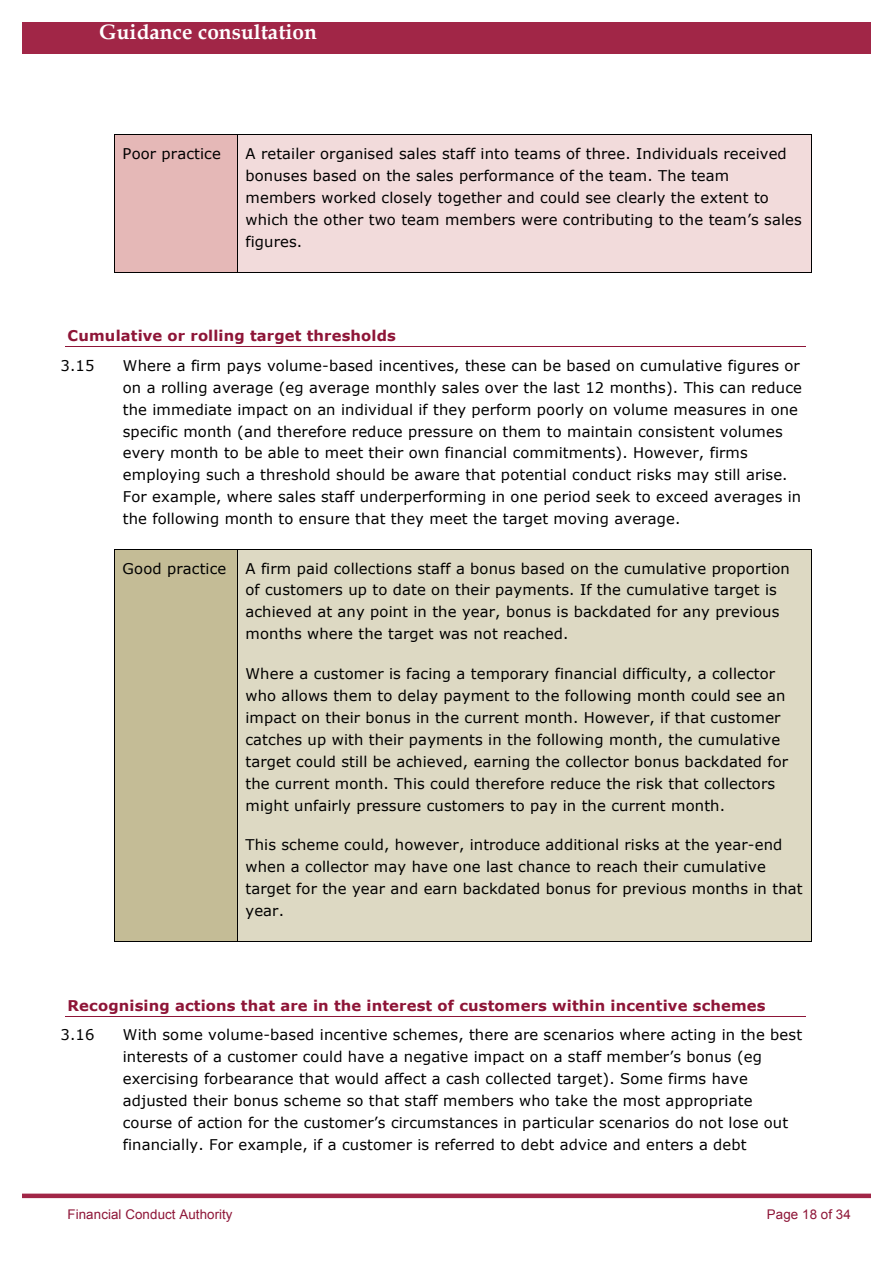
<style>
.page{position:relative;width:893px;height:1262px;background:#fff}
.page>*{position:absolute;margin:0;border:0;box-sizing:border-box;transform-origin:0 0}
.t1{font:700 20.85px "Book Antiqua";letter-spacing:.005em;color:#fff}
.t2{font:14.7px/21.9px "Verdana";letter-spacing:.01em;color:#000}
.t3{font:700 14.7px "Verdana";letter-spacing:.01em;color:#8e1537}
.t4{font:13.35px "Arial";letter-spacing:.01em;color:#8e1537}
</style>
<div class="page">
<div style="left:22px;top:1193px;width:848px;height:5px;background:#a12647"></div>
<div style="left:22px;top:22px;width:848px;height:32px;background:#a12647"></div>
<div style="left:115px;top:135px;width:122px;height:137px;background:#e5b8b7"></div>
<div style="left:238px;top:135px;width:573px;height:137px;background:#f2dbdb"></div>
<hr style="left:115px;top:134px;width:122px;height:1px;background:#000">
<hr style="left:238px;top:134px;width:573px;height:1px;background:#000">
<hr style="left:114px;top:135px;width:1px;height:137px;background:#000">
<hr style="left:115px;top:272px;width:122px;height:1px;background:#000">
<hr style="left:237px;top:135px;width:1px;height:137px;background:#000">
<hr style="left:238px;top:272px;width:573px;height:1px;background:#000">
<hr style="left:811px;top:135px;width:1px;height:137px;background:#000">
<hr style="left:65px;top:346px;width:740px;height:1px;background:#8e1537">
<div style="left:115px;top:550px;width:122px;height:391px;background:#c4bc96"></div>
<div style="left:238px;top:550px;width:573px;height:391px;background:#ddd9c3"></div>
<hr style="left:115px;top:549px;width:122px;height:1px;background:#000">
<hr style="left:238px;top:549px;width:573px;height:1px;background:#000">
<hr style="left:114px;top:550px;width:1px;height:391px;background:#000">
<hr style="left:115px;top:941px;width:122px;height:1px;background:#000">
<hr style="left:237px;top:550px;width:1px;height:391px;background:#000">
<hr style="left:238px;top:941px;width:573px;height:1px;background:#000">
<hr style="left:811px;top:550px;width:1px;height:391px;background:#000">
<hr style="left:65px;top:1015px;width:740px;height:1px;background:#8e1537">
<h1 class="t1" style="left:99px;top:20px;width:219px">Guidance consultation</h1>
<h1 class="t1" style="left:69px;top:25px;width:219px">Guidance consultation</h1>
<p class="t2" style="left:123px;top:142px;width:100px">Poor practice</p>
<p class="t2" style="left:245px;top:142px;width:558px">A retailer organised sales staff into teams of three. Individuals received bonuses based on the sales performance of the team. The team members worked closely together and could see clearly the extent to which the other two team members were contributing to the team’s sales figures.</p>
<p class="t3" style="left:68px;top:326px;width:330px">Cumulative or rolling target thresholds</p>
<p class="t2" style="left:60px;top:354px;width:35px">3.15</p>
<p class="t2" style="left:123px;top:354px;width:680px">Where a firm pays volume-based incentives, these can be based on cumulative figures or on a rolling average (eg average monthly sales over the last 12 months). This can reduce the immediate impact on an individual if they perform poorly on volume measures in one specific month (and therefore reduce pressure on them to maintain consistent volumes every month to be able to meet their own financial commitments). However, firms employing such a threshold should be aware that potential conduct risks may still arise.<br>For example, where sales staff underperforming in one period seek to exceed averages in the following month to ensure that they meet the target moving average.</p>
<p class="t2" style="left:123px;top:557px;width:105px">Good practice</p>
<p class="t2" style="left:245px;top:557px;width:546px">A firm paid collections staff a bonus based on the cumulative proportion of customers up to date on their payments. If the cumulative target is achieved at any point in the year, bonus is backdated for any previous months where the target was not reached.</p>
<p class="t2" style="left:245px;top:662px;width:544px">Where a customer is facing a temporary financial difficulty, a collector who allows them to delay payment to the following month could see an impact on their bonus in the current month. However, if that customer catches up with their payments in the following month, the cumulative target could still be achieved, earning the collector bonus backdated for the current month. This could therefore reduce the risk that collectors might unfairly pressure customers to pay in the current month.</p>
<p class="t2" style="left:245px;top:833px;width:558px">This scheme could, however, introduce additional risks at the year-end when a collector may have one last chance to reach their cumulative target for the year and earn backdated bonus for previous months in that year.</p>
<p class="t3" style="left:68px;top:996px;width:699px">Recognising actions that are in the interest of customers within incentive schemes</p>
<p class="t2" style="left:60px;top:1023px;width:35px">3.16</p>
<p class="t2" style="left:123px;top:1023px;width:681px">With some volume-based incentive schemes, there are scenarios where acting in the best interests of a customer could have a negative impact on a staff member’s bonus (eg exercising forbearance that would affect a cash collected target). Some firms have adjusted their bonus scheme so that staff members who take the most appropriate course of action for the customer’s circumstances in particular scenarios do not lose out financially. For example, if a customer is referred to debt advice and enters a debt</p>
<p class="t4" style="left:68px;top:1206px;width:167px">Financial Conduct Authority</p>
<p class="t4" style="left:766px;top:1206px;width:85px">Page 18 of 34</p>
</div>
